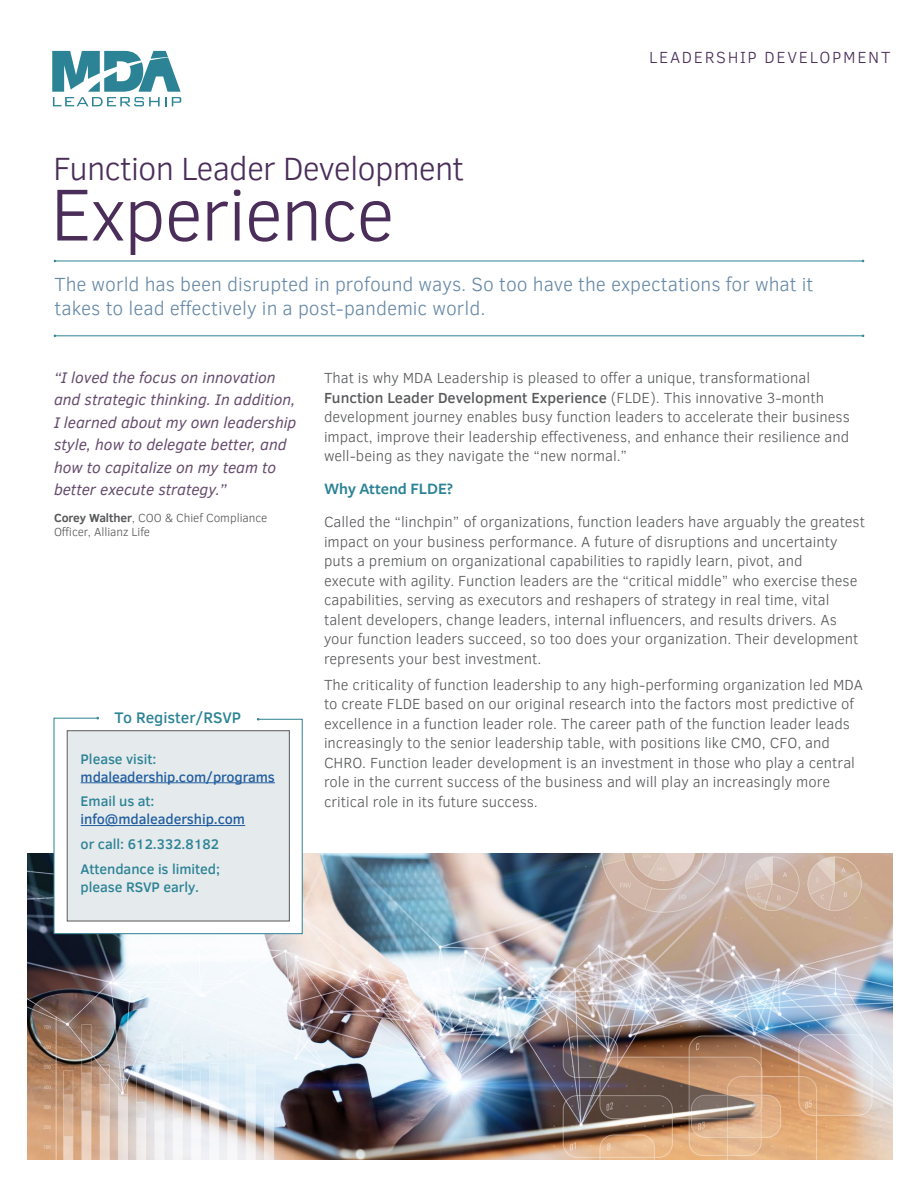
<style>
.page{position:relative;width:918px;height:1188px;background:#fff}
.page>*{position:absolute;margin:0;border:0;box-sizing:border-box;transform-origin:0 0}
.t1{font:300 75px "Clear Sans";letter-spacing:-.025em;color:#4a2e59}
.t2{font:300 33px "Clear Sans";letter-spacing:-.025em;color:#4a2e59}
.t3{font:300 19.5px/24px "Clear Sans";color:#6789a7}
.t4{font:300 16.5px "Clear Sans";letter-spacing:.1em;color:#4a2e59}
.t5{font:600 16.5px "Freight Sans Pro";letter-spacing:-.005em;color:#2c8395}
.t6{font:italic 15.75px/22.5px "Clear Sans";color:#654c6d}
.t7{font:500 15.75px "Clear Sans";color:#2c8395}
.t8{font:300 15px/19.5px "Clear Sans";color:#58595b}
.t9{font:500 14.25px/18px "Clear Sans";letter-spacing:-.005em;color:#2c8395}
.t10{font:500 14.25px "Clear Sans";letter-spacing:-.01em;color:#215e9e}
.t11{font:300 12px/13.5px "Clear Sans";letter-spacing:-.005em;color:#58595b}
.s1{font-weight:700}
.s2{font-weight:500}
</style>
<div class="page">
<img style="left:27px;top:853px;width:865px;height:307px">
<svg style="left:52px;top:51px;width:129px;height:55px"></svg>
<hr style="left:56px;top:261px;width:806px;height:1px;background:#2c8395">
<hr style="left:56px;top:336px;width:806px;height:1px;background:#2c8395">
<svg style="left:54px;top:718px;width:249px;height:216px"></svg>
<div style="left:67px;top:731px;width:223px;height:190px;background:#e5eaed;border:1px solid #58595b"></div>
<hr style="left:81px;top:782px;width:194px;height:1px;background:#215e9e">
<hr style="left:81px;top:825px;width:164px;height:1px;background:#215e9e">
<p class="t4" style="left:649px;top:46px;width:243px">LEADERSHIP DEVELOPMENT</p>
<p class="t2" style="left:53px;top:147px;width:413px">Function Leader Development</p>
<p class="t1" style="left:50px;top:165px;width:346px">Experience</p>
<p class="t3" style="left:55px;top:273px;width:760px">The world has been disrupted in profound ways. So too have the expectations for what it takes to lead effectively in a post-pandemic world.</p>
<p class="t6" style="left:54px;top:366px;width:244px">“I loved the focus on innovation and strategic thinking. In addition,<br>I learned about my own leadership style, how to delegate better, and how to capitalize on my team to better execute strategy.”</p>
<p class="t11" style="left:54px;top:511px;width:215px"><span class="s1">Corey Walther</span>, COO &amp; Chief Compliance<br>Officer, Allianz Life</p>
<p class="t7" style="left:115px;top:706px;width:128px">To Register/RSVP</p>
<p class="t9" style="left:81px;top:749px;width:77px">Please visit:</p>
<p class="t10" style="left:81px;top:767px;width:196px">mdaleadership.com/programs</p>
<p class="t9" style="left:81px;top:792px;width:75px">Email us at:</p>
<p class="t10" style="left:81px;top:810px;width:166px">info@mdaleadership.com</p>
<p class="t9" style="left:81px;top:835px;width:140px">or call: 612.332.8182</p>
<p class="t9" style="left:81px;top:860px;width:141px">Attendance is limited; please RSVP early.</p>
<p class="t8" style="left:324px;top:368px;width:527px">That is why MDA Leadership is pleased to offer a unique, transformational <span class="s2">Function Leader Development Experience</span> (FLDE). This innovative 3-month development journey enables busy function leaders to accelerate their business impact, improve their leadership effectiveness, and enhance their resilience and well-being as they navigate the “new normal.”</p>
<p class="t5" style="left:324px;top:478px;width:131px">Why Attend FLDE?</p>
<p class="t8" style="left:324px;top:512px;width:542px">Called the “linchpin” of organizations, function leaders have arguably the greatest impact on your business performance. A future of disruptions and uncertainty puts a premium on organizational capabilities to rapidly learn, pivot, and<br>execute with agility. Function leaders are the “critical middle” who exercise these capabilities, serving as executors and reshapers of strategy in real time, vital talent developers, change leaders, internal influencers, and results drivers. As your function leaders succeed, so too does your organization. Their development represents your best investment.</p>
<p class="t8" style="left:324px;top:675px;width:541px">The criticality of function leadership to any high-performing organization led MDA to create FLDE based on our original research into the factors most predictive of excellence in a function leader role. The career path of the function leader leads increasingly to the senior leadership table, with positions like CMO, CFO, and CHRO. Function leader development is an investment in those who play a central role in the current success of the business and will play an increasingly more critical role in its future success.</p>
</div>
